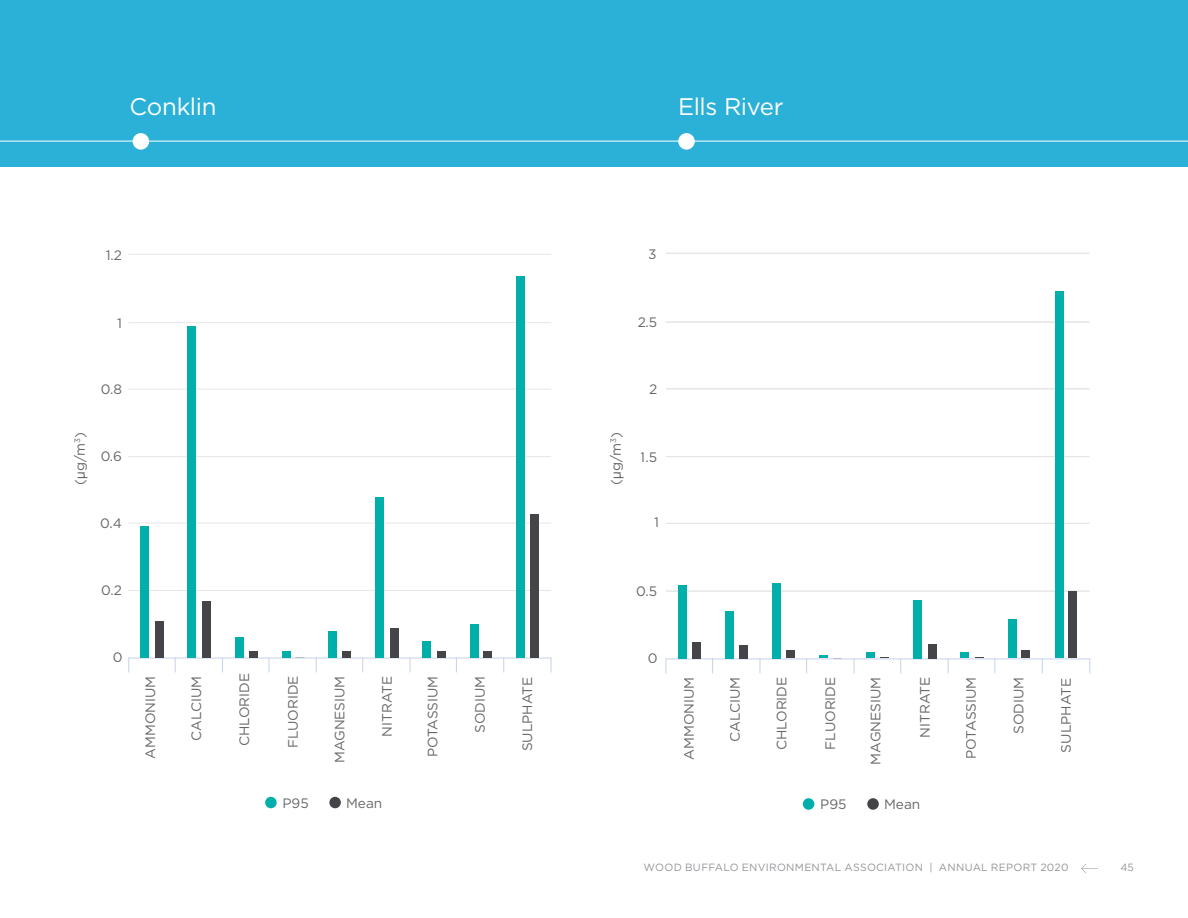
<style>
.page{position:relative;width:1188px;height:918px;background:#fff}
.page>*{position:absolute;margin:0;border:0;box-sizing:border-box;transform-origin:0 0}
.t1{font:24px "Gotham HTF";letter-spacing:-.015em;color:#fff}
.t2{font:13.65px "Gotham";color:#676767}
.t3{font:13.65px "Gotham HTF";color:#676868}
.t4{font:10.5px "Gotham HTF";letter-spacing:.025em;color:#939598}
.s1{font-family:"Helvetica Neue"}
</style>
<div class="page">
<div style="left:0;top:0;width:1188px;height:166px;background:#2bb1d8"></div>
<svg style="left:712px;top:659px;width:1px;height:14px"></svg>
<svg style="left:759px;top:659px;width:2px;height:14px"></svg>
<svg style="left:806px;top:659px;width:1px;height:14px"></svg>
<svg style="left:854px;top:659px;width:1px;height:14px"></svg>
<svg style="left:900px;top:659px;width:1px;height:14px"></svg>
<svg style="left:948px;top:659px;width:1px;height:14px"></svg>
<svg style="left:994px;top:659px;width:1px;height:14px"></svg>
<svg style="left:1042px;top:659px;width:1px;height:14px"></svg>
<svg style="left:1089px;top:658px;width:1px;height:15px"></svg>
<svg style="left:665px;top:658px;width:1px;height:15px"></svg>
<hr style="left:666px;top:658px;width:423px;height:1px;background:#ccd6eb">
<div style="left:803px;top:798px;width:11px;height:12px;background:#00afaa;border-radius:50%"></div>
<div style="left:867px;top:798px;width:12px;height:12px;background:#434348;border-radius:50%"></div>
<hr style="left:666px;top:389px;width:423px;height:1px;background:#e6e6e6">
<hr style="left:666px;top:322px;width:423px;height:1px;background:#e6e6e6">
<hr style="left:666px;top:591px;width:423px;height:1px;background:#e6e6e6">
<hr style="left:666px;top:523px;width:423px;height:1px;background:#e6e6e6">
<hr style="left:666px;top:456px;width:423px;height:1px;background:#e6e6e6">
<hr style="left:666px;top:388px;width:423px;height:1px;background:#e6e6e6">
<hr style="left:666px;top:321px;width:423px;height:1px;background:#e6e6e6">
<hr style="left:666px;top:253px;width:423px;height:1px;background:#e6e6e6">
<div style="left:678px;top:585px;width:9px;height:73px;background:#00afaa"></div>
<div style="left:725px;top:611px;width:9px;height:47px;background:#00afaa"></div>
<div style="left:772px;top:583px;width:9px;height:75px;background:#00afaa"></div>
<svg style="left:819px;top:655px;width:9px;height:3px"></svg>
<div style="left:866px;top:653px;width:9px;height:5px;background:#00afaa"></div>
<div style="left:913px;top:600px;width:9px;height:58px;background:#00afaa"></div>
<div style="left:960px;top:653px;width:9px;height:5px;background:#00afaa"></div>
<div style="left:1008px;top:620px;width:9px;height:38px;background:#00afaa"></div>
<div style="left:1055px;top:291px;width:9px;height:367px;background:#00afaa"></div>
<div style="left:692px;top:642px;width:9px;height:16px;background:#444449"></div>
<div style="left:739px;top:645px;width:9px;height:13px;background:#444449"></div>
<div style="left:786px;top:651px;width:9px;height:7px;background:#444449"></div>
<div style="left:928px;top:644px;width:9px;height:14px;background:#444449"></div>
<div style="left:1022px;top:651px;width:8px;height:7px;background:#444449"></div>
<div style="left:1068px;top:592px;width:9px;height:66px;background:#444449"></div>
<svg style="left:175px;top:657px;width:1px;height:15px"></svg>
<svg style="left:222px;top:657px;width:1px;height:15px"></svg>
<svg style="left:268px;top:657px;width:2px;height:15px"></svg>
<svg style="left:316px;top:657px;width:1px;height:15px"></svg>
<svg style="left:362px;top:657px;width:1px;height:15px"></svg>
<svg style="left:409px;top:657px;width:2px;height:15px"></svg>
<svg style="left:456px;top:657px;width:1px;height:15px"></svg>
<svg style="left:503px;top:657px;width:1px;height:15px"></svg>
<svg style="left:550px;top:657px;width:2px;height:15px"></svg>
<svg style="left:128px;top:657px;width:1px;height:15px"></svg>
<hr style="left:129px;top:658px;width:422px;height:1px;background:#ccd6eb">
<div style="left:265px;top:797px;width:12px;height:11px;background:#00afaa;border-radius:50%"></div>
<div style="left:329px;top:797px;width:12px;height:11px;background:#434348;border-radius:50%"></div>
<hr style="left:128px;top:322px;width:423px;height:1px;background:#e6e6e6">
<hr style="left:128px;top:590px;width:423px;height:1px;background:#e6e6e6">
<hr style="left:128px;top:523px;width:423px;height:1px;background:#e6e6e6">
<hr style="left:128px;top:456px;width:423px;height:1px;background:#e6e6e6">
<hr style="left:128px;top:389px;width:423px;height:1px;background:#e6e6e6">
<hr style="left:128px;top:254px;width:423px;height:1px;background:#e6e6e6">
<div style="left:141px;top:526px;width:8px;height:132px;background:#00afaa"></div>
<div style="left:187px;top:326px;width:9px;height:332px;background:#00afaa"></div>
<div style="left:235px;top:637px;width:9px;height:21px;background:#00afaa"></div>
<div style="left:282px;top:651px;width:9px;height:7px;background:#00afaa"></div>
<div style="left:328px;top:631px;width:9px;height:27px;background:#00afaa"></div>
<div style="left:375px;top:497px;width:9px;height:161px;background:#00afaa"></div>
<div style="left:422px;top:641px;width:9px;height:17px;background:#00afaa"></div>
<div style="left:470px;top:624px;width:9px;height:34px;background:#00afaa"></div>
<div style="left:516px;top:276px;width:9px;height:382px;background:#00afaa"></div>
<div style="left:155px;top:621px;width:9px;height:37px;background:#444449"></div>
<div style="left:202px;top:601px;width:9px;height:57px;background:#444449"></div>
<div style="left:249px;top:651px;width:8px;height:7px;background:#444449"></div>
<div style="left:342px;top:651px;width:9px;height:7px;background:#444449"></div>
<div style="left:390px;top:628px;width:9px;height:30px;background:#444449"></div>
<div style="left:437px;top:651px;width:8px;height:7px;background:#444449"></div>
<div style="left:483px;top:651px;width:9px;height:7px;background:#444449"></div>
<div style="left:530px;top:514px;width:9px;height:144px;background:#444449"></div>
<hr style="left:0;top:141px;width:1188px;height:1px;background:#fff">
<div style="left:678px;top:133px;width:17px;height:17px;background:#fff;border-radius:50%"></div>
<div style="left:133px;top:133px;width:16px;height:17px;background:#fff;border-radius:50%"></div>
<svg style="left:1081px;top:864px;width:17px;height:9px"></svg>
<h1 class="t1" style="left:130px;top:93px;width:88px">Conklin</h1>
<h1 class="t1" style="left:678px;top:93px;width:107px">Ells River</h1>
<p class="t2" style="left:106px;top:248px;width:18px">1.2</p>
<p class="t2" style="left:117px;top:315px;width:6px">1</p>
<p class="t2" style="left:101px;top:382px;width:23px">0.8</p>
<p class="t3" style="left:72px;top:485px;width:54px;rotate:-90deg">(<span class="s1">µ</span>g/m<sup>3</sup>)</p>
<p class="t2" style="left:100px;top:449px;width:23px">0.6</p>
<p class="t2" style="left:100px;top:516px;width:23px">0.4</p>
<p class="t2" style="left:101px;top:583px;width:22px">0.2</p>
<p class="t2" style="left:112px;top:649px;width:11px">0</p>
<p class="t2" style="left:143px;top:759px;width:84px;rotate:-90deg">AMMONIUM</p>
<p class="t2" style="left:189px;top:741px;width:66px;rotate:-90deg">CALCIUM</p>
<p class="t2" style="left:237px;top:746px;width:75px;rotate:-90deg">CHLORIDE</p>
<p class="t2" style="left:286px;top:748px;width:74px;rotate:-90deg">FLUORIDE</p>
<p class="t2" style="left:332px;top:763px;width:89px;rotate:-90deg">MAGNESIUM</p>
<p class="t2" style="left:379px;top:737px;width:62px;rotate:-90deg">NITRATE</p>
<p class="t2" style="left:425px;top:757px;width:83px;rotate:-90deg">POTASSIUM</p>
<p class="t2" style="left:473px;top:733px;width:59px;rotate:-90deg">SODIUM</p>
<p class="t2" style="left:520px;top:751px;width:76px;rotate:-90deg">SULPHATE</p>
<p class="t3" style="left:282px;top:795px;width:28px">P95</p>
<p class="t3" style="left:346px;top:795px;width:38px">Mean</p>
<p class="t2" style="left:649px;top:246px;width:10px">3</p>
<p class="t2" style="left:637px;top:315px;width:21px">2.5</p>
<p class="t3" style="left:608px;top:485px;width:54px;rotate:-90deg">(<span class="s1">µ</span>g/m<sup>3</sup>)</p>
<p class="t2" style="left:649px;top:381px;width:10px">2</p>
<p class="t2" style="left:641px;top:450px;width:18px">1.5</p>
<p class="t2" style="left:654px;top:515px;width:6px">1</p>
<p class="t2" style="left:636px;top:584px;width:23px">0.5</p>
<p class="t2" style="left:648px;top:650px;width:11px">0</p>
<p class="t2" style="left:682px;top:760px;width:85px;rotate:-90deg">AMMONIUM</p>
<p class="t2" style="left:727px;top:742px;width:67px;rotate:-90deg">CALCIUM</p>
<p class="t2" style="left:774px;top:750px;width:75px;rotate:-90deg">CHLORIDE</p>
<p class="t2" style="left:823px;top:750px;width:74px;rotate:-90deg">FLUORIDE</p>
<p class="t2" style="left:868px;top:765px;width:89px;rotate:-90deg">MAGNESIUM</p>
<p class="t2" style="left:917px;top:738px;width:63px;rotate:-90deg">NITRATE</p>
<p class="t2" style="left:963px;top:759px;width:84px;rotate:-90deg">POTASSIUM</p>
<p class="t2" style="left:1011px;top:734px;width:59px;rotate:-90deg">SODIUM</p>
<p class="t2" style="left:1059px;top:753px;width:76px;rotate:-90deg">SULPHATE</p>
<p class="t3" style="left:820px;top:797px;width:28px">P95</p>
<p class="t3" style="left:884px;top:797px;width:38px">Mean</p>
<p class="t4" style="left:644px;top:862px;width:426px">WOOD BUFFALO ENVIRONMENTAL ASSOCIATION | ANNUAL REPORT 2020</p>
<p class="t4" style="left:1120px;top:862px;width:15px">45</p>
</div>
